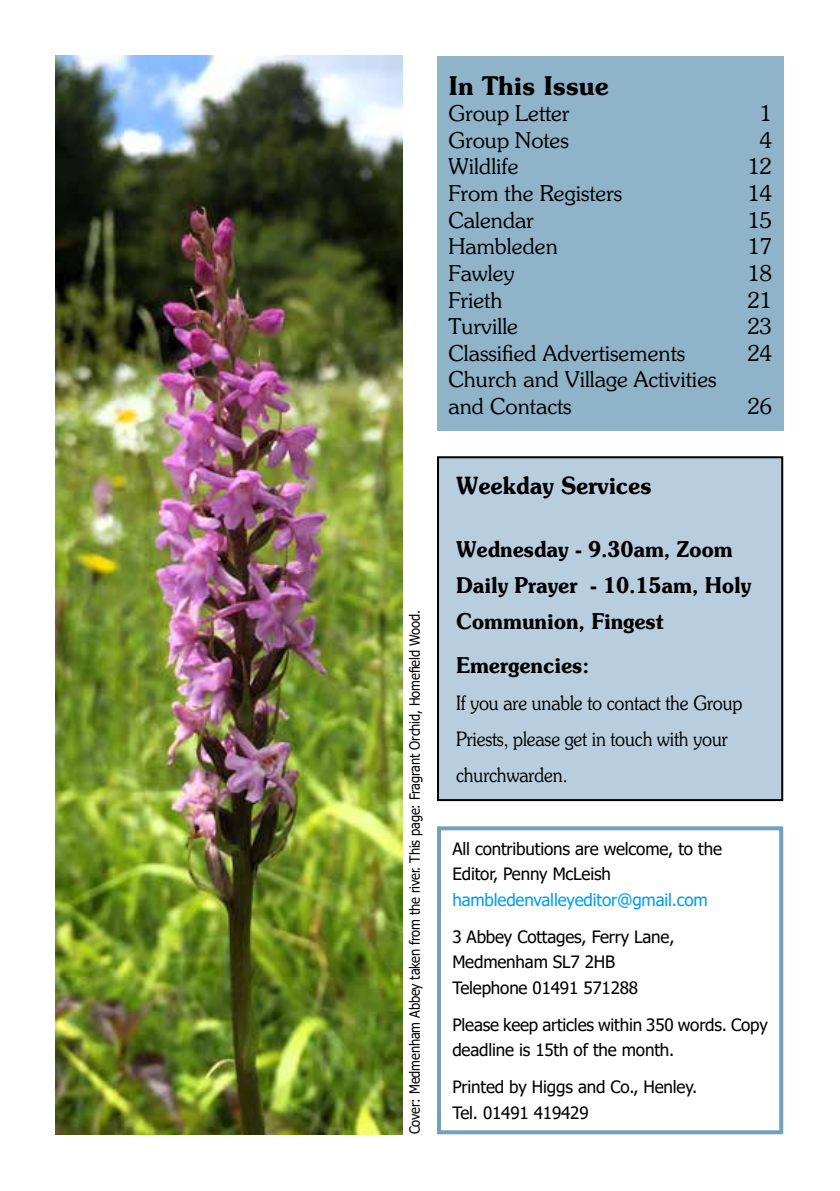
<style>
.page{position:relative;width:840px;height:1191px;background:#fff}
.page>*{position:absolute;margin:0;border:0;box-sizing:border-box;transform-origin:0 0}
.t1{font:600 26px "Souvenir IT Cby BT";color:#000}
.t2{font:600 24px "Souvenir IT Cby BT";letter-spacing:-.01em;color:#000;scale:.95 1}
.t3{font:300 22px/26.6px "Souvenir IT Cby BT";color:#000}
.t4{font:600 22px/36.2px "Souvenir IT Cby BT";letter-spacing:-.01em;color:#000;scale:.95 1}
.t5{font:300 20px/36.2px "Souvenir IT Cby BT";letter-spacing:-.01em;color:#000;scale:.9 1}
.t6{font:17px/25.6px "Tahoma";letter-spacing:-.01em;color:#000}
.t7{font:17px "Tahoma";letter-spacing:-.01em;color:#009fe3}
.t8{font:14px "Tahoma";letter-spacing:-.01em;color:#000;scale:.92 1}
</style>
<div class="page">
<div style="left:437px;top:57px;width:345px;height:374px;background:#8fb3c9"></div>
<div style="left:438px;top:457px;width:343px;height:343px;background:#b8cede"></div>
<div style="left:437px;top:456px;width:345px;height:345px;border:2px solid #000"></div>
<div style="left:437px;top:826px;width:345px;height:308px;border:4px solid #73a1bb"></div>
<img style="left:56px;top:55px;width:346px;height:1079px">
<p class="t8" style="left:405px;top:1134px;width:571px;rotate:-90deg">Cover: Medmenham Abbey taken from the river. This page: Fragrant Orchid, Homefield Wood.</p>
<h1 class="t1" style="left:448px;top:69px;width:162px">In This Issue</h1>
<p class="t3" style="left:448px;top:100px;width:122px">Group Letter</p>
<p class="t3" style="left:759px;top:100px;width:14px">1</p>
<p class="t3" style="left:448px;top:126px;width:122px">Group Notes</p>
<p class="t3" style="left:759px;top:126px;width:14px">4</p>
<p class="t3" style="left:448px;top:153px;width:72px">Wildlife</p>
<p class="t3" style="left:747px;top:153px;width:26px">12</p>
<p class="t3" style="left:448px;top:180px;width:175px">From the Registers</p>
<p class="t3" style="left:747px;top:180px;width:26px">14</p>
<p class="t3" style="left:448px;top:206px;width:87px">Calendar</p>
<p class="t3" style="left:747px;top:206px;width:26px">15</p>
<p class="t3" style="left:448px;top:233px;width:111px">Hambleden</p>
<p class="t3" style="left:747px;top:233px;width:26px">17</p>
<p class="t3" style="left:448px;top:259px;width:68px">Fawley</p>
<p class="t3" style="left:747px;top:259px;width:26px">18</p>
<p class="t3" style="left:448px;top:286px;width:56px">Frieth</p>
<p class="t3" style="left:747px;top:286px;width:26px">21</p>
<p class="t3" style="left:448px;top:313px;width:71px">Turville</p>
<p class="t3" style="left:747px;top:313px;width:26px">23</p>
<p class="t3" style="left:448px;top:339px;width:238px">Classified Advertisements</p>
<p class="t3" style="left:747px;top:339px;width:26px">24</p>
<p class="t3" style="left:448px;top:366px;width:269px">Church and Village Activities and Contacts</p>
<p class="t3" style="left:747px;top:393px;width:26px">26</p>
<h2 class="t2" style="left:456px;top:471px;width:207px">Weekday Services</h2>
<p class="t4" style="left:456px;top:530px;width:312px">Wednesday - 9.30am, Zoom<br>Daily Prayer - 10.15am, Holy<br>Communion, Fingest</p>
<p class="t4" style="left:456px;top:647px;width:142px">Emergencies:</p>
<p class="t5" style="left:456px;top:684px;width:319px">If you are unable to contact the Group<br>Priests, please get in touch with your churchwarden.</p>
<p class="t6" style="left:452px;top:836px;width:271px">All contributions are welcome, to the<br>Editor, Penny McLeish</p>
<p class="t7" style="left:452px;top:888px;width:257px">hambledenvalleyeditor@gmail.com</p>
<p class="t6" style="left:452px;top:924px;width:223px">3 Abbey Cottages, Ferry Lane,<br>Medmenham SL7 2HB<br>Telephone 01491 571288</p>
<p class="t6" style="left:452px;top:1012px;width:317px">Please keep articles within 350 words. Copy deadline is 15th of the month.</p>
<p class="t6" style="left:452px;top:1075px;width:246px">Printed by Higgs and Co., Henley.<br>Tel. 01491 419429</p>
</div>
